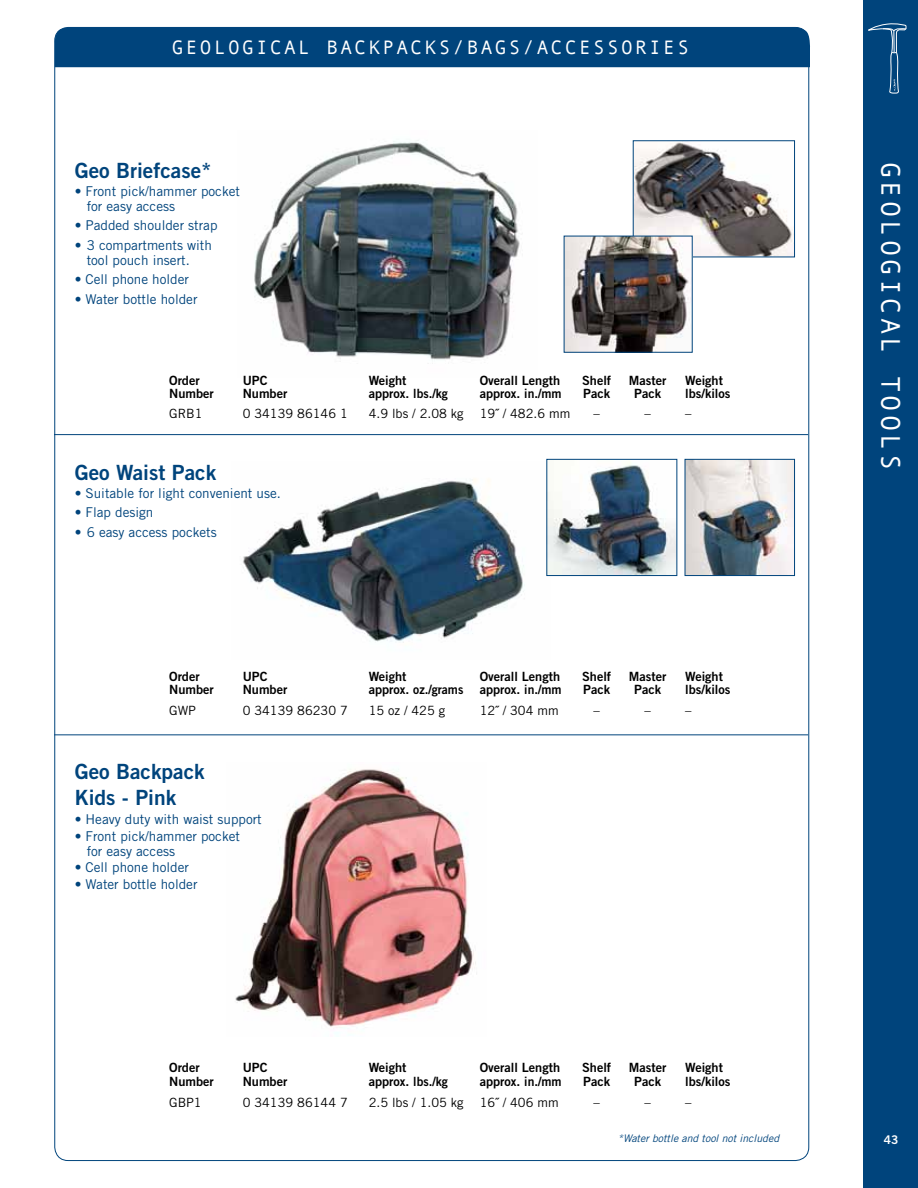
<style>
.page{position:relative;width:918px;height:1188px;background:#fff}
.page>*{position:absolute;margin:0;border:0;box-sizing:border-box;transform-origin:0 0}
.t1{font:27px "Andale Mono";letter-spacing:.12em;color:#fff}
.t2{font:21px/25.2px "Trade Gothic Bold Two";color:#00447c}
.t3{font:19.5px "Andale Mono";letter-spacing:.12em;color:#fff}
.t4{font:13.5px/15px "Trade Gothic";color:#00447c}
.t5{font:12.75px "Trade Gothic Bold Two";color:#000}
.t6{font:12.75px "Trade Gothic";color:#000}
.t7{font:12px "Trade Gothic Bold Two";color:#fff}
.t8{font:italic 10.5px "Trade Gothic";color:#00447c}
</style>
<div class="page">
<img style="left:254px;top:140px;width:266px;height:220px">
<img style="left:243px;top:479px;width:307px;height:164px">
<img style="left:235px;top:769px;width:242px;height:265px">
<div style="left:864px;top:0;width:54px;height:1188px;background:#00447c"></div>
<svg style="left:868px;top:23px;width:39px;height:71px"></svg>
<hr style="left:54px;top:434px;width:754px;height:1px;background:#00447c">
<hr style="left:54px;top:734px;width:754px;height:1px;background:#00447c">
<div style="left:54px;top:27px;width:756px;height:40px;background:#00447c"></div>
<img style="left:635px;top:142px;width:158px;height:113px">
<div style="left:633px;top:140px;width:162px;height:117px;border:1px solid #00447c"></div>
<img style="left:566px;top:238px;width:125px;height:113px">
<div style="left:564px;top:236px;width:129px;height:117px;border:1px solid #00447c"></div>
<img style="left:687px;top:461px;width:106px;height:113px">
<div style="left:685px;top:459px;width:110px;height:117px;border:1px solid #00447c"></div>
<img style="left:548px;top:462px;width:127px;height:112px">
<div style="left:546px;top:459px;width:131px;height:117px;border:1px solid #00447c"></div>
<h3 class="t3" style="left:172px;top:37px;width:519px">GEOLOGICAL BACKPACKS/BAGS/ACCESSORIES</h3>
<h2 class="t2" style="left:75px;top:157px;width:139px">geo Briefcase*</h2>
<p class="t4" style="left:87px;top:183px;width:155px;text-indent:-12px">• Front pick/hammer pocket for easy access</p>
<p class="t4" style="left:75px;top:218px;width:144px">• Padded shoulder strap</p>
<p class="t4" style="left:87px;top:237px;width:127px;text-indent:-12px">• 3 compartments with tool pouch insert.</p>
<p class="t4" style="left:75px;top:272px;width:116px">• Cell phone holder</p>
<p class="t4" style="left:75px;top:291px;width:124px">• Water bottle holder</p>
<p class="t5" style="left:169px;top:372px;width:32px">order</p>
<p class="t5" style="left:243px;top:372px;width:26px">UPc</p>
<p class="t5" style="left:369px;top:372px;width:39px">Weight</p>
<p class="t5" style="left:480px;top:372px;width:82px">overall length</p>
<p class="t5" style="left:582px;top:372px;width:31px">shelf</p>
<p class="t5" style="left:629px;top:372px;width:39px">master</p>
<p class="t5" style="left:685px;top:372px;width:39px">Weight</p>
<p class="t5" style="left:169px;top:386px;width:46px">number</p>
<p class="t5" style="left:243px;top:386px;width:46px">number</p>
<p class="t5" style="left:369px;top:386px;width:81px">approx. lbs./kg</p>
<p class="t5" style="left:480px;top:386px;width:83px">approx. in./mm</p>
<p class="t5" style="left:583px;top:386px;width:28px">Pack</p>
<p class="t5" style="left:634px;top:386px;width:28px">Pack</p>
<p class="t5" style="left:685px;top:386px;width:47px">lbs/kilos</p>
<p class="t6" style="left:169px;top:405px;width:35px">GRB1</p>
<p class="t6" style="left:243px;top:405px;width:107px">0 34139 86146 1</p>
<p class="t6" style="left:369px;top:405px;width:96px">4.9 lbs / 2.08 kg</p>
<p class="t6" style="left:480px;top:405px;width:92px">19˝ / 482.6 mm</p>
<p class="t6" style="left:594px;top:405px;width:8px">–</p>
<p class="t6" style="left:645px;top:405px;width:8px">–</p>
<p class="t6" style="left:685px;top:405px;width:8px">–</p>
<h2 class="t2" style="left:75px;top:460px;width:143px">geo Waist Pack</h2>
<p class="t4" style="left:75px;top:486px;width:208px">• Suitable for light convenient use.</p>
<p class="t4" style="left:75px;top:505px;width:80px">• Flap design</p>
<p class="t4" style="left:75px;top:525px;width:144px">• 6 easy access pockets</p>
<p class="t5" style="left:169px;top:669px;width:32px">order</p>
<p class="t5" style="left:243px;top:669px;width:26px">UPc</p>
<p class="t5" style="left:369px;top:669px;width:39px">Weight</p>
<p class="t5" style="left:480px;top:669px;width:82px">overall length</p>
<p class="t5" style="left:582px;top:669px;width:31px">shelf</p>
<p class="t5" style="left:629px;top:669px;width:39px">master</p>
<p class="t5" style="left:685px;top:669px;width:39px">Weight</p>
<p class="t5" style="left:169px;top:682px;width:46px">number</p>
<p class="t5" style="left:243px;top:682px;width:46px">number</p>
<p class="t5" style="left:369px;top:682px;width:96px">approx. oz./grams</p>
<p class="t5" style="left:480px;top:682px;width:83px">approx. in./mm</p>
<p class="t5" style="left:583px;top:682px;width:28px">Pack</p>
<p class="t5" style="left:634px;top:682px;width:28px">Pack</p>
<p class="t5" style="left:685px;top:682px;width:47px">lbs/kilos</p>
<p class="t6" style="left:169px;top:703px;width:28px">GWP</p>
<p class="t6" style="left:243px;top:703px;width:107px">0 34139 86230 7</p>
<p class="t6" style="left:369px;top:703px;width:78px">15 oz / 425 g</p>
<p class="t6" style="left:480px;top:703px;width:80px">12˝ / 304 mm</p>
<p class="t6" style="left:594px;top:703px;width:8px">–</p>
<p class="t6" style="left:645px;top:703px;width:8px">–</p>
<p class="t6" style="left:685px;top:703px;width:8px">–</p>
<h2 class="t2" style="left:75px;top:759px;width:132px">geo Backpack kids - Pink</h2>
<p class="t4" style="left:75px;top:812px;width:189px">• Heavy duty with waist support</p>
<p class="t4" style="left:87px;top:828px;width:155px;text-indent:-12px">• Front pick/hammer pocket for easy access</p>
<p class="t4" style="left:75px;top:860px;width:116px">• Cell phone holder</p>
<p class="t4" style="left:75px;top:876px;width:124px">• Water bottle holder</p>
<p class="t5" style="left:169px;top:1060px;width:32px">order</p>
<p class="t5" style="left:243px;top:1060px;width:26px">UPc</p>
<p class="t5" style="left:369px;top:1060px;width:39px">Weight</p>
<p class="t5" style="left:480px;top:1060px;width:82px">overall length</p>
<p class="t5" style="left:582px;top:1060px;width:31px">shelf</p>
<p class="t5" style="left:629px;top:1060px;width:39px">master</p>
<p class="t5" style="left:685px;top:1060px;width:39px">Weight</p>
<p class="t5" style="left:169px;top:1074px;width:46px">number</p>
<p class="t5" style="left:243px;top:1074px;width:46px">number</p>
<p class="t5" style="left:369px;top:1074px;width:81px">approx. lbs./kg</p>
<p class="t5" style="left:480px;top:1074px;width:83px">approx. in./mm</p>
<p class="t5" style="left:583px;top:1074px;width:28px">Pack</p>
<p class="t5" style="left:634px;top:1074px;width:28px">Pack</p>
<p class="t5" style="left:685px;top:1074px;width:47px">lbs/kilos</p>
<p class="t6" style="left:169px;top:1095px;width:34px">GBP1</p>
<p class="t6" style="left:243px;top:1095px;width:107px">0 34139 86144 7</p>
<p class="t6" style="left:369px;top:1095px;width:96px">2.5 lbs / 1.05 kg</p>
<p class="t6" style="left:480px;top:1095px;width:80px">16˝ / 406 mm</p>
<p class="t6" style="left:594px;top:1095px;width:8px">–</p>
<p class="t6" style="left:645px;top:1095px;width:8px">–</p>
<p class="t6" style="left:685px;top:1095px;width:8px">–</p>
<p class="t8" style="left:618px;top:1132px;width:163px">*Water bottle and tool not included</p>
<h1 class="t1" style="left:906px;top:162px;width:309px;rotate:90deg">GEOLOGICAL TOOLS</h1>
<p class="t7" style="left:884px;top:1132px;width:16px">43</p>
</div>
